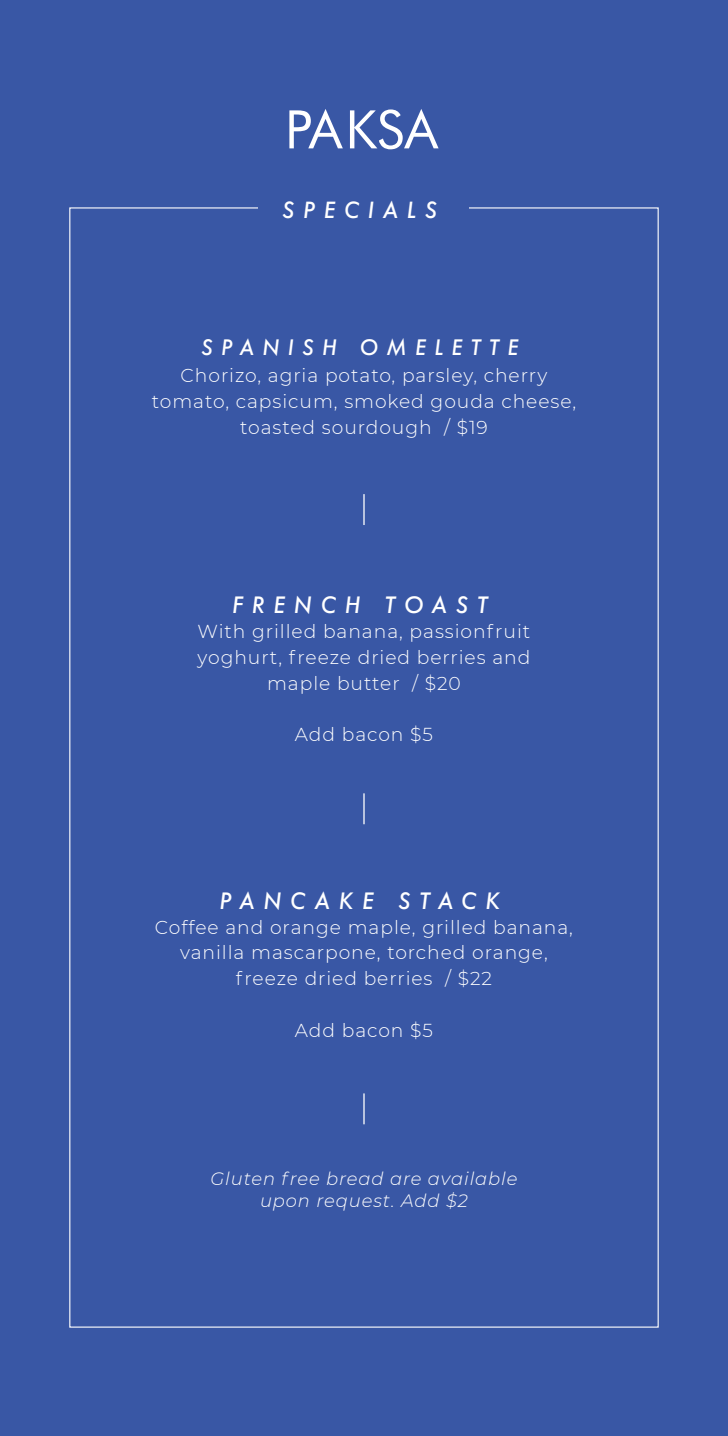
<style>
.page{position:relative;width:728px;height:1436px;background:#fff}
.page>*{position:absolute;margin:0;border:0;box-sizing:border-box;transform-origin:0 0}
.t1{font:italic 500 21.82px "Futura";letter-spacing:.4em;color:#fff}
.t2{font:italic 500 21.6px "Futura";letter-spacing:.4em;color:#fff}
.t3{font:italic 500 20.7px "Futura";letter-spacing:.4em;color:#fff}
.t4{font:300 18.68px/25.9px "Montserrat";letter-spacing:.05em;color:#fff;text-align:center}
.t5{font:italic 300 18px/21.8px "Montserrat";letter-spacing:.05em;color:#fff;text-align:center}
</style>
<div class="page">
<div style="left:0;top:0;width:727px;height:1435px;background:#3957a5"></div>
<hr style="left:363px;top:494px;width:1px;height:31px;background:#fff">
<hr style="left:363px;top:793px;width:1px;height:31px;background:#fff">
<hr style="left:363px;top:1093px;width:1px;height:31px;background:#fff">
<svg style="left:289px;top:109px;width:53px;height:39px"></svg>
<svg style="left:350px;top:109px;width:88px;height:40px"></svg>
<p class="t2" style="left:282px;top:195px;width:156px">SPECIALS</p>
<p class="t3" style="left:201px;top:333px;width:318px">SPANISH OMELETTE</p>
<p class="t4" style="left:152px;top:362px;width:425px">Chorizo, agria potato, parsley, cherry tomato, capsicum, smoked gouda cheese, toasted sourdough / $19</p>
<p class="t1" style="left:232px;top:589px;width:257px">FRENCH TOAST</p>
<p class="t4" style="left:197px;top:617px;width:334px">With grilled banana, passionfruit yoghurt, freeze dried berries and maple butter / $20</p>
<p class="t4" style="left:295px;top:721px;width:139px">Add bacon $5</p>
<p class="t1" style="left:219px;top:886px;width:282px">PANCAKE STACK</p>
<p class="t4" style="left:155px;top:913px;width:419px">Coffee and orange maple, grilled banana, vanilla mascarpone, torched orange, freeze dried berries / $22</p>
<p class="t4" style="left:295px;top:1016px;width:139px">Add bacon $5</p>
<p class="t5" style="left:210px;top:1167px;width:308px">Gluten free bread are available upon request. Add $2</p>
</div>
